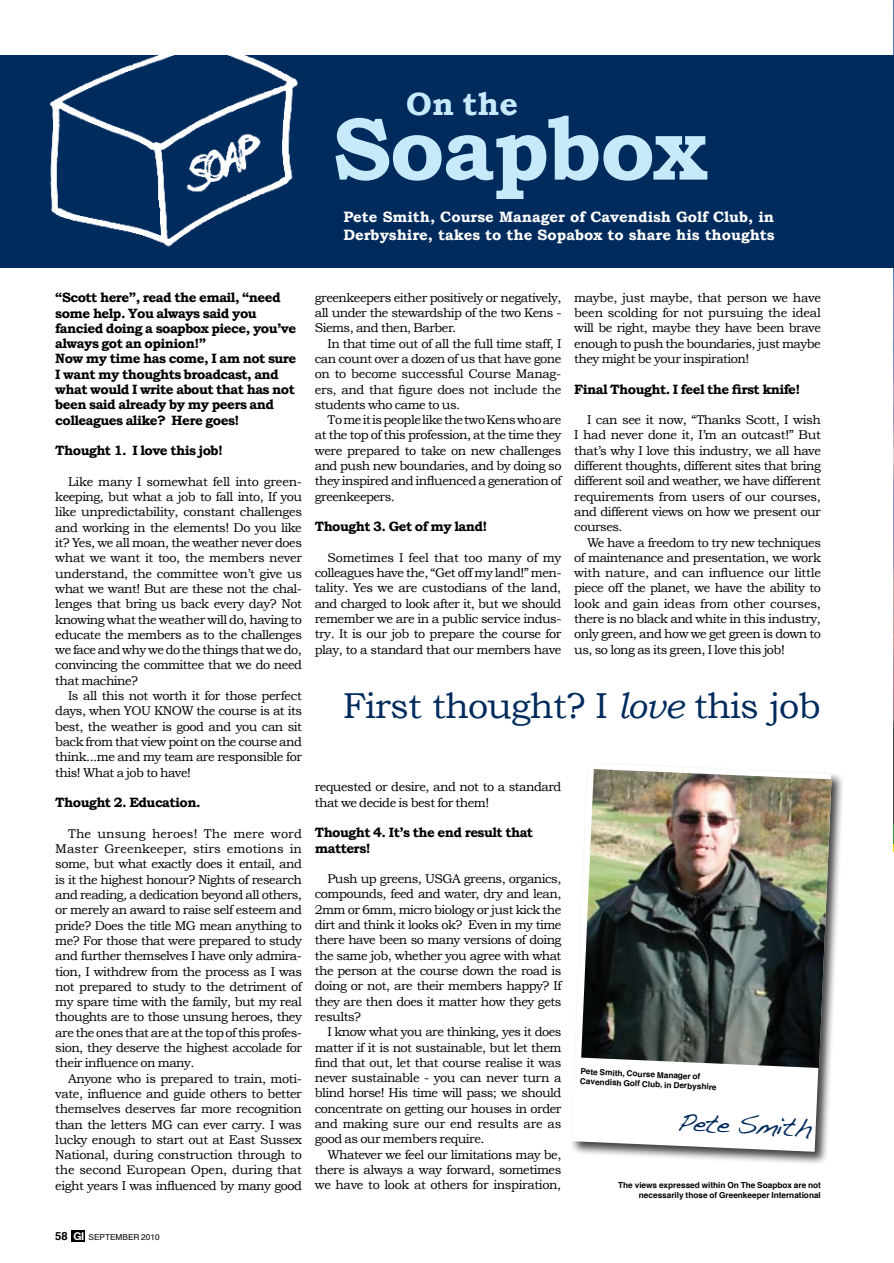
<style>
.page{position:relative;width:894px;height:1263px;background:#fff}
.page>*{position:absolute;margin:0;border:0;box-sizing:border-box;transform-origin:0 0}
.t1{font:700 89.1px "Bookman Old Style";letter-spacing:-.02em;color:#c7eafb}
.t2{font:36px "Bookman Old Style";letter-spacing:-.02em;color:#002b5c}
.t3{font:700 32.25px "Bookman Old Style";color:#c7eafb}
.t4{font:26.85px "Handwriting Dakota";color:#002b5c}
.t5{font:700 15px/18px "Bookman Old Style";color:#fff}
.t6{font:700 13.5px/15.3px "Bookman Old Style";letter-spacing:-.04em;color:#000}
.t7{font:12.75px/15.3px "Bookman Old Style";letter-spacing:-.04em;color:#000;text-align:justify}
.t8{font:700 8.25px/9.8px "Helvetica";color:#000;text-align:right}
.t9{font:8.25px "Helvetica";color:#000}
.s1{font-style:italic}
.s2{font-weight:700;font-size:11.25px}
.s3{font-family:"Helvetica Neue";font-weight:700;font-size:10.8px;color:#fff}
</style>
<div class="page">
<img style="left:893px;top:1px;width:1px;height:823px">
<svg style="left:893px;top:824px;width:1px;height:27px"></svg>
<div style="left:71px;top:1230px;width:14px;height:11px;background:#000"></div>
<div style="left:0;top:55px;width:893px;height:213px;background:#002b5c"></div>
<img style="left:50px;top:55px;width:249px;height:192px">
<div style="left:569px;top:761px;width:275px;height:404px;background:#000;opacity:.75"></div>
<svg style="left:569px;top:761px;width:265px;height:393px"></svg>
<img style="left:581px;top:769px;width:250px;height:299px">
<h3 class="t3" style="left:406px;top:85px;width:113px">On the</h3>
<h3 class="t3" style="left:411px;top:85px;width:113px">On the</h3>
<h1 class="t1" style="left:332px;top:96px;width:376px">Soapbox</h1>
<p class="t5" style="left:343px;top:208px;width:433px">Pete Smith, Course Manager of Cavendish Golf Club, in<br>Derbyshire, takes to the Sopabox to share his thoughts</p>
<p class="t5" style="left:349px;top:208px;width:270px">A new ve icle for people within th industry to express</p>
<p class="t5" style="left:531px;top:226px;width:95px">ir viewpoint</p>
<p class="t6" style="left:55px;top:290px;width:243px">“Scott here”, read the email, “need some help. You always said you fancied doing a soapbox piece, you’ve always got an opinion!”<br>Now my time has come, I am not sure<br>I want my thoughts broadcast, and what would I write about that has not been said already by my peers and colleagues alike? Here goes!</p>
<p class="t6" style="left:55px;top:443px;width:169px">Thought 1. I love this job!</p>
<p class="t7" style="left:55px;top:474px;width:248px;text-indent:13px">Like many I somewhat fell into green&shy;keeping, but what a job to fall into, If you like unpredictability, constant challenges and working in the elements! Do you like it? Yes, we all moan, the weather never does what we want it too, the members never understand, the committee won’t give us what we want! But are these not the chal&shy;lenges that bring us back every day? Not knowing what the weather will do, having to educate the members as to the challenges we face and why we do the things that we do, convincing the committee that we do need that machine?</p>
<p class="t7" style="left:55px;top:688px;width:248px;text-indent:13px">Is all this not worth it for those perfect days, when YOU KNOW the course is at its best, the weather is good and you can sit back from that view point on the course and think...me and my team are responsible for this! What a job to have!</p>
<p class="t6" style="left:55px;top:795px;width:147px">Thought 2. Education.</p>
<p class="t7" style="left:55px;top:826px;width:248px;text-indent:13px">The unsung heroes! The mere word Master Greenkeeper, stirs emotions in some, but what exactly does it entail, and is it the highest honour? Nights of research and reading, a dedication beyond all others, or merely an award to raise self esteem and pride? Does the title MG mean anything to me? For those that were prepared to study and further themselves I have only admira&shy;tion, I withdrew from the process as I was not prepared to study to the detriment of my spare time with the family, but my real thoughts are to those unsung heroes, they are the ones that are at the top of this profes&shy;sion, they deserve the highest accolade for their influence on many.</p>
<p class="t7" style="left:55px;top:1071px;width:248px;text-indent:13px">Anyone who is prepared to train, moti&shy;vate, influence and guide others to better themselves deserves far more recognition than the letters MG can ever carry. I was lucky enough to start out at East Sussex National, during construction through to the second European Open, during that eight years I was influenced by many good</p>
<p class="t7" style="left:315px;top:290px;width:248px">greenkeepers either positively or negatively, all under the stewardship of the two Kens - Siems, and then, Barber.</p>
<p class="t7" style="left:315px;top:336px;width:248px;text-indent:13px">In that time out of all the full time staff, I can count over a dozen of us that have gone on to become successful Course Manag&shy;ers, and that figure does not include the students who came to us.</p>
<p class="t7" style="left:315px;top:412px;width:248px;text-indent:13px">To me it is people like the two Kens who are at the top of this profession, at the time they were prepared to take on new challenges and push new boundaries, and by doing so they inspired and influenced a generation of greenkeepers.</p>
<p class="t6" style="left:315px;top:519px;width:174px">Thought 3. Get of my land!</p>
<p class="t7" style="left:315px;top:550px;width:248px;text-indent:13px">Sometimes I feel that too many of my colleagues have the, “Get off my land!” men&shy;tality. Yes we are custodians of the land, and charged to look after it, but we should remember we are in a public service indus&shy;try. It is our job to prepare the course for play, to a standard that our members have</p>
<p class="t7" style="left:574px;top:290px;width:248px">maybe, just maybe, that person we have been scolding for not pursuing the ideal will be right, maybe they have been brave enough to push the boundaries, just maybe they might be your inspiration!</p>
<p class="t6" style="left:574px;top:381px;width:228px">Final Thought. I feel the first knife!</p>
<p class="t7" style="left:574px;top:412px;width:248px;text-indent:13px">I can see it now, “Thanks Scott, I wish I had never done it, I’m an outcast!” But that’s why I love this industry, we all have different thoughts, different sites that bring different soil and weather, we have different requirements from users of our courses, and different views on how we present our courses.</p>
<p class="t7" style="left:574px;top:534px;width:248px;text-indent:13px">We have a freedom to try new techniques of maintenance and presentation, we work with nature, and can influence our little piece off the planet, we have the ability to look and gain ideas from other courses, there is no black and white in this industry, only green, and how we get green is down to us, so long as its green, I love this job!</p>
<h2 class="t2" style="left:343px;top:685px;width:480px">First thought? I <span class="s1">love</span> this job</h2>
<p class="t7" style="left:315px;top:779px;width:248px">requested or desire, and not to a standard that we decide is best for them!</p>
<p class="t6" style="left:315px;top:825px;width:220px">Thought 4. It’s the end result that matters!</p>
<p class="t7" style="left:315px;top:871px;width:248px;text-indent:13px">Push up greens, USGA greens, organics, compounds, feed and water, dry and lean, 2mm or 6mm, micro biology or just kick the dirt and think it looks ok? Even in my time there have been so many versions of doing the same job, whether you agree with what the person at the course down the road is doing or not, are their members happy? If they are then does it matter how they gets results?</p>
<p class="t7" style="left:315px;top:1024px;width:248px;text-indent:13px">I know what you are thinking, yes it does matter if it is not sustainable, but let them find that out, let that course realise it was never sustainable - you can never turn a blind horse! His time will pass; we should concentrate on getting our houses in order and making sure our end results are as good as our members require.</p>
<p class="t7" style="left:315px;top:1146px;width:248px;text-indent:13px">Whatever we feel our limitations may be, there is always a way forward, sometimes we have to look at others for inspiration,</p>
<p class="t8" style="left:580px;top:1067px;width:138px;text-align:left;rotate:2deg">Pete Smith, Course Managerof<br>Cavendish Golf Club, in Derbyshire</p>
<h3 class="t4" style="left:678px;top:1105px;width:136px;rotate:3deg">Pete Smith</h3>
<p class="t8" style="left:618px;top:1181px;width:204px">The views expressed within On The Soapbox are not necessarily those of Greenkeeper International</p>
<p class="t9" style="left:55px;top:1231px;width:106px"><span class="s2">58</span> <span class="s3">GI</span> SEPTEMBER 2010</p>
</div>
